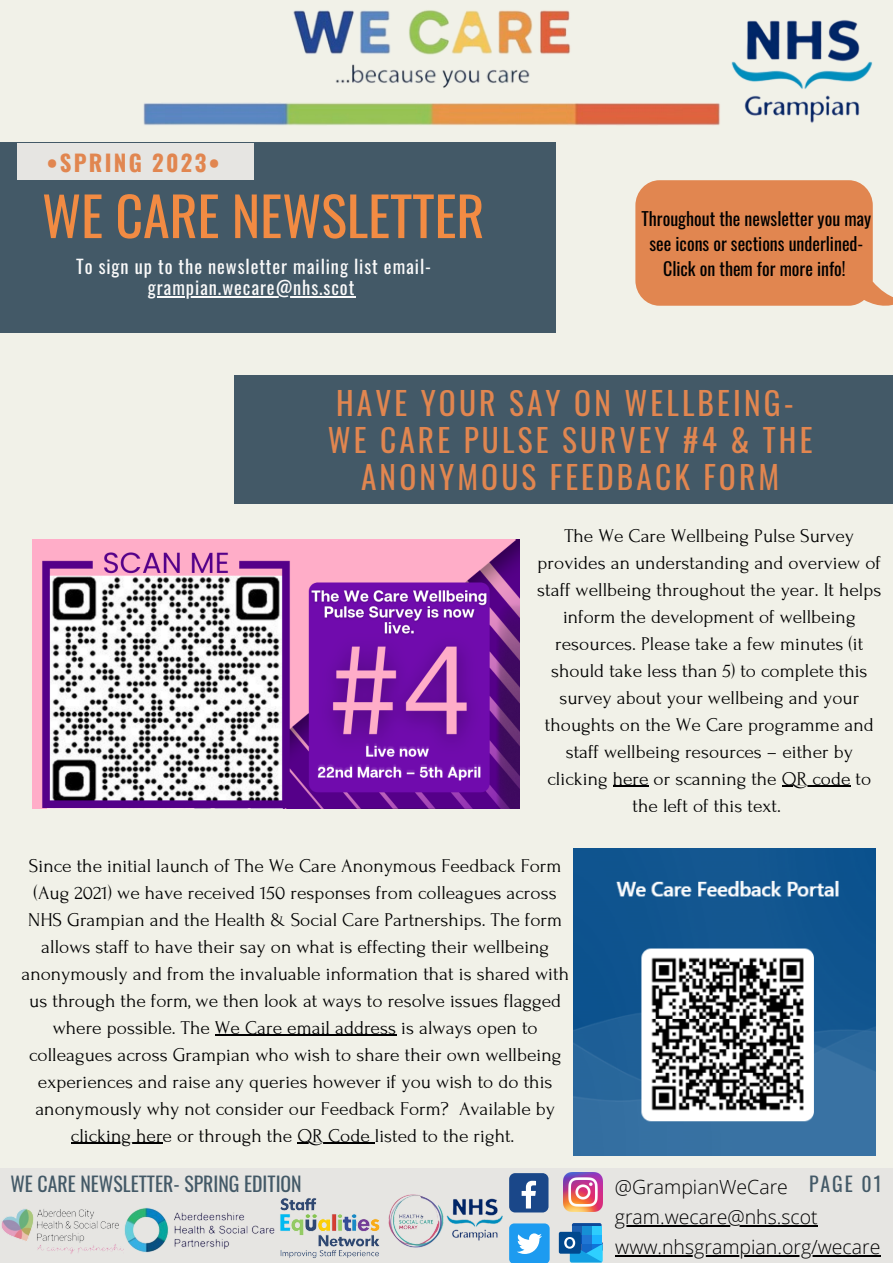
<style>
.page{position:relative;width:893px;height:1264px;background:#fff}
.page>*{position:absolute;margin:0;border:0;box-sizing:border-box;transform-origin:0 0}
.t1{font:53.85px "Oswald";color:#f28b43}
.t2{font:31.35px/37px "Oswald";letter-spacing:.1em;color:#e18650;text-align:center}
.t3{font:700 22.65px "Oswald";letter-spacing:.1em;color:#e18650}
.t4{font:19.8px "Oswald";color:#435967}
.t5{font:19.5px/27px "Forum";color:#000;text-align:center}
.t6{font:300 19.5px/29.4px "Open Sans";color:#000}
.t7{font:18.45px/21.3px "Oswald";letter-spacing:.05em;color:#fafafa;text-align:center}
.t8{font:18px/24.8px "Oswald";color:#000;text-align:center}
</style>
<div class="page">
<div style="left:0;top:0;width:892px;height:1262px;background:#f1f1e8"></div>
<div style="left:0;top:1167px;width:892px;height:95px;background:#e6e5e2"></div>
<img style="left:446px;top:1198px;width:57px;height:43px">
<img style="left:388px;top:1194px;width:56px;height:54px">
<img style="left:123px;top:1208px;width:152px;height:44px">
<img style="left:2px;top:1209px;width:121px;height:45px">
<svg style="left:572px;top:1223px;width:29px;height:3px"></svg>
<div style="left:591px;top:1226px;width:10px;height:8px;background:#2ecdfd"></div>
<div style="left:572px;top:1226px;width:9px;height:8px;background:#1c5fb0"></div>
<div style="left:581px;top:1226px;width:10px;height:8px;background:#1690d5"></div>
<div style="left:591px;top:1234px;width:10px;height:9px;background:#1bb4ff"></div>
<div style="left:572px;top:1234px;width:9px;height:9px;background:#034a94"></div>
<div style="left:581px;top:1234px;width:10px;height:9px;background:#2076d4"></div>
<div style="left:558px;top:1231px;width:22px;height:22px;background:#00488d;border-radius:2px"></div>
<svg style="left:564px;top:1236px;width:38px;height:26px"></svg>
<img style="left:563px;top:1172px;width:39px;height:39px">
<svg style="left:509px;top:1223px;width:40px;height:39px;background:#4eb0f2"></svg>
<div style="left:509px;top:1173px;width:39px;height:39px;background:#1a4789;border-radius:6px"></div>
<svg style="left:521px;top:1180px;width:15px;height:28px"></svg>
<img style="left:143px;top:10px;width:577px;height:116px">
<img style="left:731px;top:20px;width:142px;height:103px">
<div style="left:0;top:142px;width:555px;height:190px;background:#435967"></div>
<div style="left:18px;top:143px;width:235px;height:37px;background:#e6e5e2"></div>
<div style="left:234px;top:375px;width:658px;height:128px;background:#435967"></div>
<svg style="left:635px;top:180px;width:257px;height:125px;background:#e28e5c"></svg>
<img style="left:280px;top:1198px;width:100px;height:60px">
<img style="left:573px;top:848px;width:302px;height:307px">
<img style="left:33px;top:540px;width:486px;height:268px">
<hr style="left:215px;top:1034px;width:181px;height:1px;background:#000">
<hr style="left:71px;top:1142px;width:92px;height:1px;background:#000">
<hr style="left:297px;top:1142px;width:78px;height:1px;background:#000">
<hr style="left:148px;top:296px;width:207px;height:1px;background:#fafafa">
<hr style="left:614px;top:1225px;width:203px;height:1px;background:#000">
<hr style="left:615px;top:1254px;width:265px;height:2px;background:#000">
<hr style="left:612px;top:785px;width:36px;height:2px;background:#000">
<hr style="left:781px;top:785px;width:69px;height:2px;background:#000">
<p class="t3" style="left:47px;top:145px;width:174px">•SPRING 2023•</p>
<h1 class="t1" style="left:42px;top:174px;width:444px">WE CARE NEWSLETTER</h1>
<p class="t7" style="left:76px;top:254px;width:356px">To sign up to the newsletter mailing list email&shy;grampian.wecare@nhs.scot</p>
<p class="t8" style="left:641px;top:206px;width:231px">Throughout the newsletter you may see icons or sections underlined-<br>Click on them for more info!</p>
<h2 class="t2" style="left:328px;top:383px;width:486px">HAVE YOUR SAY ON WELLBEING-<br>WE CARE PULSE SURVEY #4 &amp; THE<br>ANONYMOUS FEEDBACK FORM</h2>
<p class="t5" style="left:537px;top:522px;width:346px">The We Care Wellbeing Pulse Survey provides an understanding and overview of staff wellbeing throughout the year. It helps inform the development of wellbeing resources. Please take a few minutes (it should take less than 5) to complete this survey about your wellbeing and your thoughts on the We Care programme and staff wellbeing resources – either by clicking here or scanning the QR code to the left of this text.</p>
<p class="t5" style="left:21px;top:852px;width:549px">Since the initial launch of The We Care Anonymous Feedback Form (Aug 2021) we have received 150 responses from colleagues across NHS Grampian and the Health &amp; Social Care Partnerships. The form allows staff to have their say on what is effecting their wellbeing anonymously and from the invaluable information that is shared with us through the form, we then look at ways to resolve issues flagged where possible. The We Care email address is always open to colleagues across Grampian who wish to share their own wellbeing experiences and raise any queries however if you wish to do this anonymously why not consider our Feedback Form? Available by clicking here or through the QR Code listed to the right.</p>
<p class="t4" style="left:11px;top:1168px;width:293px">WE CARE NEWSLETTER- SPRING EDITION</p>
<p class="t4" style="left:809px;top:1167px;width:74px">PAGE 01</p>
<p class="t6" style="left:615px;top:1171px;width:174px">@GrampianWeCare</p>
<p class="t6" style="left:614px;top:1202px;width:267px">gram.wecare@nhs.scot www.nhsgrampian.org/wecare</p>
</div>
